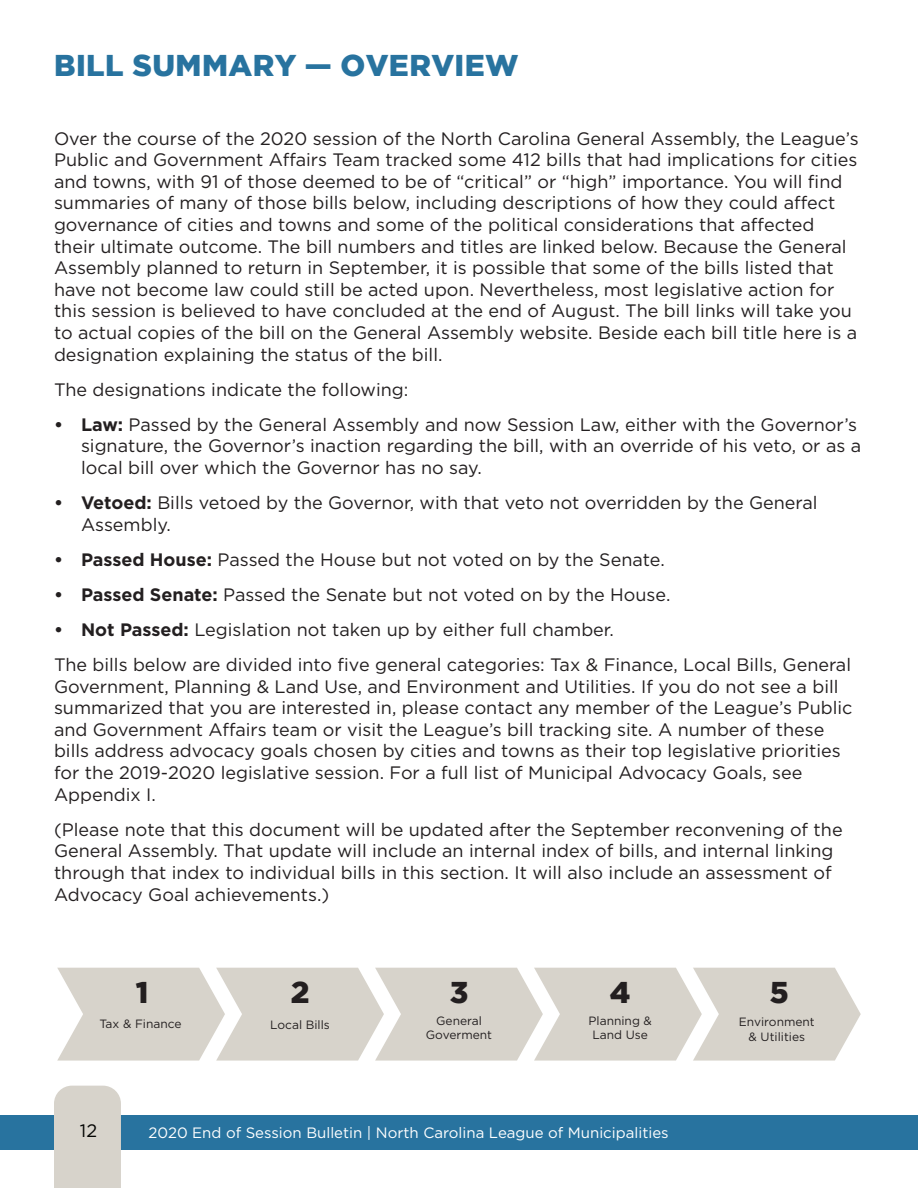
<style>
.page{position:relative;width:918px;height:1188px;background:#fff}
.page>*{position:absolute;margin:0;border:0;box-sizing:border-box;transform-origin:0 0}
.t1{font:900 30px "Gotham";letter-spacing:.015em;color:#28739f}
.t2{font:900 30px "Gotham";color:#231f20}
.t3{font:18px/21.6px "Gotham";color:#231f20}
.t4{font:18px "Gotham";color:#040503}
.t5{font:15px "Gotham";color:#fff}
.t6{font:12px/14.4px "Gotham";color:#231f20;text-align:center}
.s1{font-weight:700}
</style>
<div class="page">
<div style="left:0;top:1115px;width:918px;height:35px;background:#28739f"></div>
<div style="left:54px;top:1086px;width:67px;height:102px;background:#d7d3cb"></div>
<svg style="left:57px;top:968px;width:804px;height:93px;background:#dbd8d1"></svg>
<p class="t1" style="left:54px;top:48px;width:466px">BILL SUMMARY — OVERVIEW</p>
<p class="t3" style="left:54px;top:127px;width:806px">Over the course of the 2020 session of the North Carolina General Assembly, the League’s Public and Government Affairs Team tracked some 412 bills that had implications for cities and towns, with 91 of those deemed to be of “critical” or “high” importance. You will find summaries of many of those bills below, including descriptions of how they could affect governance of cities and towns and some of the political considerations that affected their ultimate outcome. The bill numbers and titles are linked below. Because the General Assembly planned to return in September, it is possible that some of the bills listed that have not become law could still be acted upon. Nevertheless, most legislative action for this session is believed to have concluded at the end of August. The bill links will take you to actual copies of the bill on the General Assembly website. Beside each bill title here is a designation explaining the status of the bill.</p>
<p class="t3" style="left:54px;top:378px;width:356px">The designations indicate the following:</p>
<p class="t3" style="left:81px;top:413px;width:782px;text-indent:-27px"><span class="s1">• Law:</span> Passed by the General Assembly and now Session Law, either with the Governor’s signature, the Governor’s inaction regarding the bill, with an override of his veto, or as a local bill over which the Governor has no say.</p>
<p class="t3" style="left:81px;top:492px;width:738px;text-indent:-27px"><span class="s1">• Vetoed:</span> Bills vetoed by the Governor, with that veto not overridden by the General<br>Assembly.</p>
<p class="t3" style="left:54px;top:548px;width:612px"><span class="s1">• Passed House:</span> Passed the House but not voted on by the Senate.</p>
<p class="t3" style="left:54px;top:583px;width:618px"><span class="s1">• Passed Senate:</span> Passed the Senate but not voted on by the House.</p>
<p class="t3" style="left:54px;top:618px;width:562px"><span class="s1">• Not Passed:</span> Legislation not taken up by either full chamber.</p>
<p class="t3" style="left:54px;top:654px;width:800px">The bills below are divided into five general categories: Tax &amp; Finance, Local Bills, General Government, Planning &amp; Land Use, and Environment and Utilities. If you do not see a bill summarized that you are interested in, please contact any member of the League’s Public and Government Affairs team or visit the League’s bill tracking site. A number of these bills address advocacy goals chosen by cities and towns as their top legislative priorities for the 2019-2020 legislative session. For a full list of Municipal Advocacy Goals, see Appendix I.</p>
<p class="t3" style="left:54px;top:818px;width:790px">(Please note that this document will be updated after the September reconvening of the General Assembly. That update will include an internal index of bills, and internal linking through that index to individual bills in this section. It will also include an assessment of Advocacy Goal achievements.)</p>
<p class="t2" style="left:136px;top:975px;width:14px">1</p>
<p class="t2" style="left:291px;top:975px;width:20px">2</p>
<p class="t2" style="left:450px;top:975px;width:20px">3</p>
<p class="t2" style="left:610px;top:975px;width:22px">4</p>
<p class="t2" style="left:770px;top:975px;width:20px">5</p>
<p class="t6" style="left:99px;top:1016px;width:84px">Tax &amp; Finance</p>
<p class="t6" style="left:270px;top:1018px;width:61px">Local Bills</p>
<p class="t6" style="left:436px;top:1013px;width:47px">General</p>
<p class="t6" style="left:426px;top:1028px;width:68px">Goverment</p>
<p class="t6" style="left:589px;top:1013px;width:65px">Planning &amp;<br>Land Use</p>
<p class="t6" style="left:739px;top:1015px;width:77px">Environment &amp; Utilities</p>
<p class="t4" style="left:80px;top:1119px;width:19px">12</p>
<p class="t5" style="left:148px;top:1123px;width:522px">2020 End of Session Bulletin | North Carolina League of Municipalities</p>
</div>
